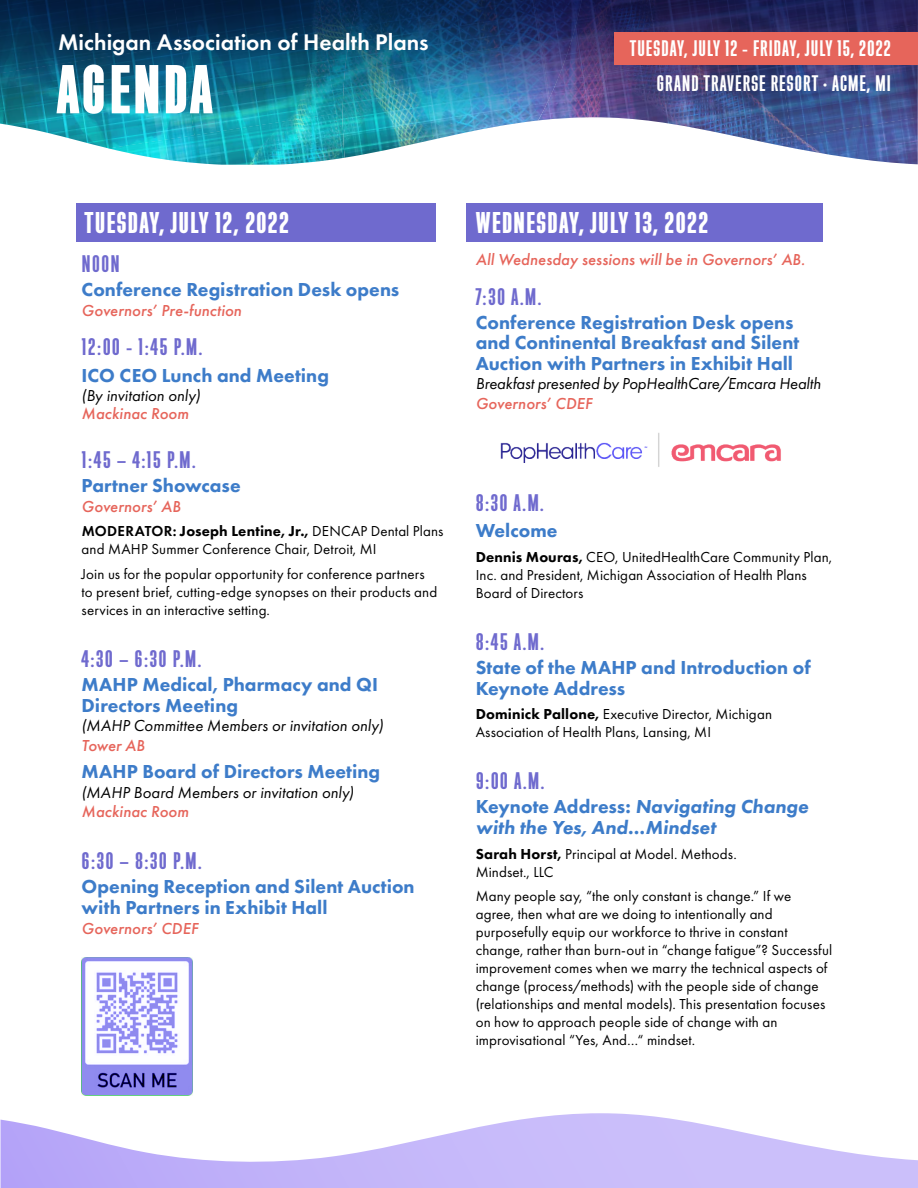
<style>
.page{position:relative;width:918px;height:1188px;background:#fff}
.page>*{position:absolute;margin:0;border:0;box-sizing:border-box;transform-origin:0 0}
.t1{font:69px "Directors Gothic 201 Bl";letter-spacing:.025em;color:#fff}
.t2{font:700 30px "Directors Gothic 201";letter-spacing:.02em;color:#fff}
.t3{font:24px "Directors Gothic 201 S Bd";letter-spacing:.05em;color:#6f6ace}
.t4{font:600 23.4px "Futura PT";color:#fff}
.t5{font:22.5px/34.5px "Directors Gothic 201 S Bd";letter-spacing:.025em;color:#fff;text-align:right}
.t6{font:800 19.5px/20.4px "Futura PT";color:#3d7cc9}
.t7{font:italic 800 19.5px/20.4px "Futura PT";color:#3d7cc9}
.t8{font:italic 16.5px "Futura PT";color:#000}
.t9{font:italic 500 16.5px "Futura PT";letter-spacing:.005em;color:#e6655b}
.t10{font:15px/18px "Futura PT";letter-spacing:.01em;color:#000}
.s1{font-weight:600}
.s2{font-weight:800}
.s3{font-style:normal}
</style>
<div class="page">
<div style="left:76px;top:204px;width:359px;height:38px;background:#6f6ace"></div>
<div style="left:466px;top:204px;width:356px;height:38px;background:#6f6ace"></div>
<svg style="left:1px;top:1113px;width:917px;height:75px"></svg>
<img style="left:0;top:45px;width:108px;height:103px">
<img style="left:108px;top:121px;width:235px;height:44px">
<img style="left:651px;top:121px;width:110px;height:21px">
<img style="left:761px;top:121px;width:157px;height:43px">
<img style="left:343px;top:121px;width:190px;height:37px">
<img style="left:1px;top:0;width:917px;height:121px">
<div style="left:614px;top:33px;width:304px;height:32px;background:#e6655b"></div>
<img style="left:500px;top:433px;width:281px;height:34px">
<img style="left:82px;top:957px;width:111px;height:138px">
<h3 class="t4" style="left:58px;top:28px;width:372px">Michigan Association of Health Plans</h3>
<h1 class="t1" style="left:57px;top:51px;width:158px">AGENDA</h1>
<h3 class="t5" style="left:630px;top:32px;width:263px">TUESDAY, JULY 12 - FRIDAY, JULY 15, 2022<br>GRAND TRAVERSE RESORT • ACME, MI</h3>
<h2 class="t2" style="left:84px;top:206px;width:206px">TUESDAY, JULY 12, 2022</h2>
<h3 class="t3" style="left:82px;top:251px;width:40px">NOON</h3>
<h3 class="t6" style="left:82px;top:279px;width:319px">Conference Registration Desk opens</h3>
<p class="t9" style="left:82px;top:300px;width:162px">Governors’ Pre-function</p>
<h3 class="t3" style="left:82px;top:334px;width:122px">12:00 - 1:45 P.M.</h3>
<h3 class="t6" style="left:82px;top:365px;width:249px">ICO CEO Lunch and Meeting</h3>
<p class="t8" style="left:82px;top:386px;width:120px">(By invitation only)</p>
<p class="t9" style="left:82px;top:403px;width:109px">Mackinac Room</p>
<h3 class="t3" style="left:82px;top:446px;width:115px">1:45 – 4:15 P.M.</h3>
<h3 class="t6" style="left:82px;top:475px;width:161px">Partner Showcase</h3>
<p class="t9" style="left:82px;top:496px;width:101px">Governors’ AB</p>
<p class="t10" style="left:82px;top:522px;width:363px"><span class="s1">MODERATOR:</span> <span class="s2">Joseph Lentine, Jr.,</span> DENCAP Dental Plans and MAHP Summer Conference Chair, Detroit, MI</p>
<p class="t10" style="left:82px;top:565px;width:357px">Join us for the popular opportunity for conference partners to present brief, cutting-edge synopses on their products and services in an interactive setting.</p>
<h3 class="t3" style="left:82px;top:646px;width:121px">4:30 – 6:30 P.M.</h3>
<h3 class="t6" style="left:82px;top:674px;width:298px">MAHP Medical, Pharmacy and QI<br>Directors Meeting</h3>
<p class="t8" style="left:82px;top:716px;width:303px">(MAHP Committee Members or invitation only)</p>
<p class="t9" style="left:82px;top:736px;width:65px">Tower AB</p>
<h3 class="t6" style="left:82px;top:761px;width:300px">MAHP Board of Directors Meeting</h3>
<p class="t8" style="left:82px;top:782px;width:274px">(MAHP Board Members or invitation only)</p>
<p class="t9" style="left:82px;top:802px;width:109px">Mackinac Room</p>
<h3 class="t3" style="left:82px;top:848px;width:122px">6:30 – 8:30 P.M.</h3>
<h3 class="t6" style="left:82px;top:876px;width:335px">Opening Reception and Silent Auction with Partners in Exhibit Hall</h3>
<p class="t9" style="left:82px;top:918px;width:118px">Governors’ CDEF</p>
<h2 class="t2" style="left:476px;top:206px;width:234px">WEDNESDAY, JULY 13, 2022</h2>
<p class="t9" style="left:476px;top:250px;width:331px">All Wednesday sessions will be in Governors’ AB.</p>
<h3 class="t3" style="left:476px;top:283px;width:67px">7:30 A.M.</h3>
<h3 class="t6" style="left:476px;top:312px;width:325px">Conference Registration Desk opens and Continental Breakfast and Silent<br>Auction with Partners in Exhibit Hall</h3>
<p class="t8" style="left:476px;top:374px;width:347px">Breakfast presented by PopHealthCare/Emcara Health</p>
<p class="t9" style="left:476px;top:393px;width:118px">Governors’ CDEF</p>
<h3 class="t3" style="left:476px;top:489px;width:70px">8:30 A.M.</h3>
<h3 class="t6" style="left:476px;top:520px;width:83px">Welcome</h3>
<p class="t10" style="left:476px;top:548px;width:358px"><span class="s2">Dennis Mouras,</span> CEO, UnitedHealthCare Community Plan,<br>Inc. and President, Michigan Association of Health Plans<br>Board of Directors</p>
<h3 class="t3" style="left:476px;top:629px;width:70px">8:45 A.M.</h3>
<h3 class="t6" style="left:476px;top:657px;width:336px">State of the MAHP and Introduction of<br>Keynote Address</h3>
<p class="t10" style="left:476px;top:705px;width:298px"><span class="s2">Dominick Pallone,</span> Executive Director, Michigan<br>Association of Health Plans, Lansing, MI</p>
<h3 class="t3" style="left:476px;top:768px;width:70px">9:00 A.M.</h3>
<h3 class="t7" style="left:476px;top:796px;width:334px"><span class="s3">Keynote Address:</span> Navigating Change with the Yes, And…Mindset</h3>
<p class="t10" style="left:476px;top:844px;width:263px"><span class="s2">Sarah Horst,</span> Principal at Model. Methods.<br>Mindset., LLC</p>
<p class="t10" style="left:476px;top:887px;width:358px">Many people say, “the only constant is change.” If we agree, then what are we doing to intentionally and purposefully equip our workforce to thrive in constant change, rather than burn-out in “change fatigue”? Successful improvement comes when we marry the technical aspects of change (process/methods) with the people side of change (relationships and mental models). This presentation focuses on how to approach people side of change with an improvisational “Yes, And…“ mindset.</p>
</div>
